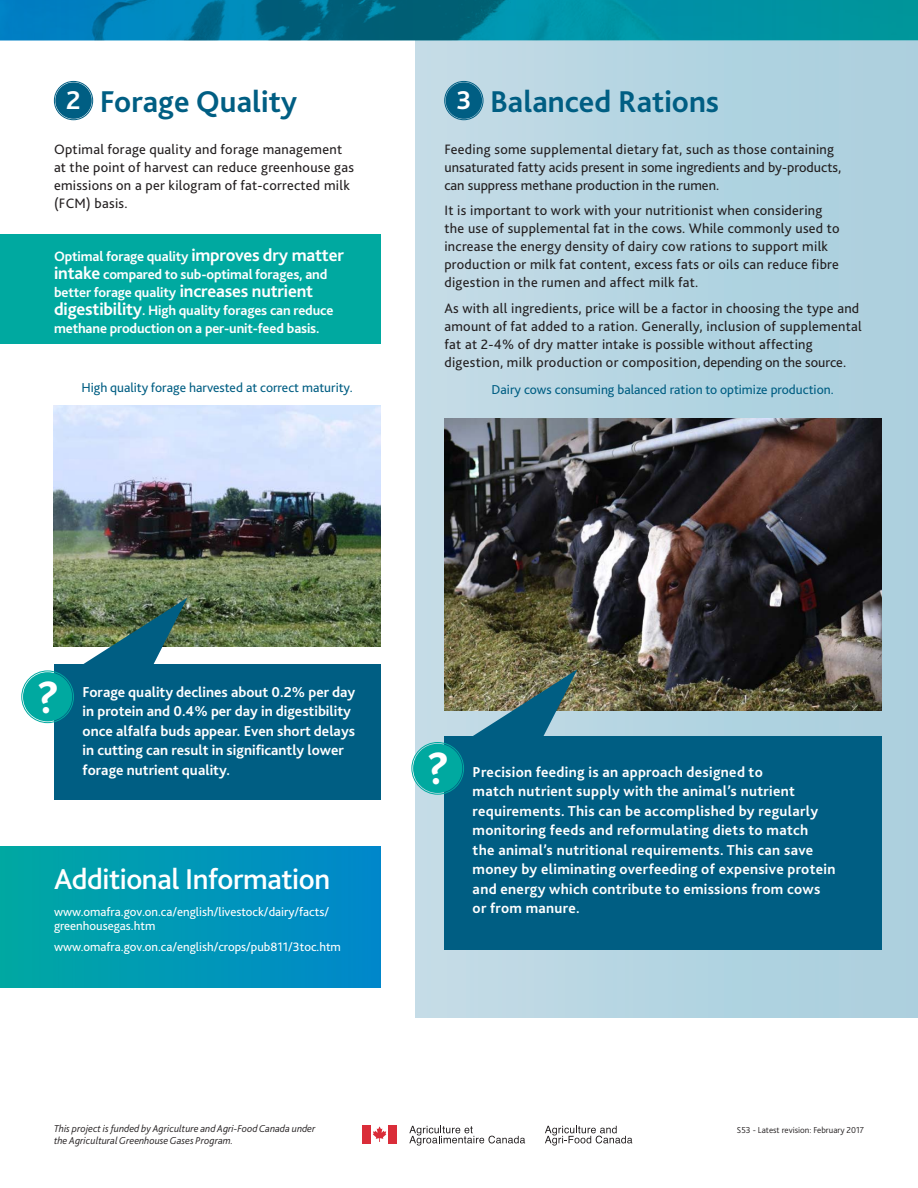
<style>
.page{position:relative;width:918px;height:1188px;background:#fff}
.page>*{position:absolute;margin:0;border:0;box-sizing:border-box;transform-origin:0 0}
.texte{font:700 47.7px "Bliss 2";color:#fff}
.titre_2_tom{font:700 31.5px "Bliss 2";color:#005e83}
.texte-2{font:500 30px "Bliss 2";letter-spacing:-.015em;color:#fff}
.t1{font:700 27px "Bliss 2";color:#fff}
.texte-3{font:700 15px/19.5px "Bliss 2";letter-spacing:.02em;color:#fff}
.texte-4{font:700 15px/19.5px "Bliss 2";color:#fff}
.texte-5{font:14.25px/18px "Bliss 2";letter-spacing:.02em;color:#231f20}
.texte-6{font:700 14.25px/18px "Bliss 2";letter-spacing:-.01em;color:#fff}
.texte-7{font:14.25px/18px "Bliss 2";color:#231f20}
.Figures{font:13.5px "Bliss 2";color:#005e83}
.texte-8{font:12.75px/13.5px "Bliss 2";color:#fff}
.texte-9{font:italic 300 10.5px "Bliss 2";color:#231f20}
.t2{font:300 9px "Bliss 2";color:#231f20}
.s1{font-size:18px}
</style>
<div class="page">
<svg style="left:415px;top:40px;width:503px;height:977px;background:#b5d4e1"></svg>
<div style="left:55px;top:82px;width:37px;height:37px;background:#005e83;border-radius:50%"></div>
<div style="left:54px;top:81px;width:39px;height:39px;border:1px solid #005e83;border-radius:50%"></div>
<img style="left:0;top:0;width:918px;height:40px">
<div style="left:54px;top:664px;width:326px;height:136px;background:#005e83"></div>
<div style="left:444px;top:736px;width:437px;height:214px;background:#005e83"></div>
<img style="left:54px;top:406px;width:326px;height:240px">
<img style="left:444px;top:418px;width:437px;height:292px">
<svg style="left:62px;top:598px;width:125px;height:94px"></svg>
<svg style="left:452px;top:669px;width:125px;height:95px"></svg>
<div style="left:23px;top:672px;width:49px;height:49px;background:#00a9a0;border-radius:50%"></div>
<div style="left:21px;top:671px;width:53px;height:52px;border:1px solid #00a9a0;border-radius:50%"></div>
<div style="left:413px;top:744px;width:49px;height:49px;background:#00a9a0;border-radius:50%"></div>
<div style="left:411px;top:742px;width:53px;height:53px;border:1px solid #00a9a0;border-radius:50%"></div>
<div style="left:446px;top:82px;width:36px;height:37px;background:#005e83;border-radius:50%"></div>
<div style="left:444px;top:81px;width:39px;height:39px;border:1px solid #005e83;border-radius:50%"></div>
<div style="left:0;top:847px;width:380px;height:140px;background:linear-gradient(to right,#00a8a3,#0087cb)"></div>
<div style="left:0;top:235px;width:380px;height:109px;background:#00a9a0"></div>
<div style="left:388px;top:1125px;width:9px;height:18px;background:#da2d39"></div>
<svg style="left:373px;top:1127px;width:13px;height:15px"></svg>
<div style="left:362px;top:1125px;width:9px;height:18px;background:#da2d39"></div>
<svg style="left:409px;top:1126px;width:116px;height:20px"></svg>
<svg style="left:545px;top:1126px;width:87px;height:20px"></svg>
<p class="t1" style="left:66px;top:83px;width:16px">2</p>
<p class="titre_2_tom" style="left:100px;top:82px;width:199px">Forage Quality</p>
<p class="texte-5" style="left:54px;top:140px;width:302px">Optimal forage quality and forage management at the point of harvest can reduce greenhouse gas emissions on a per kilogram of fat-corrected milk (FCM) basis.</p>
<p class="texte-6" style="left:54px;top:247px;width:291px">Optimal forage quality <span class="s1">improves dry matter intake</span> compared to sub-optimal forages, and better forage quality <span class="s1">increases nutrient digestibility</span>. High quality forages can reduce methane production on a per-unit-feed basis.</p>
<p class="t1" style="left:456px;top:83px;width:17px">3</p>
<p class="titre_2_tom" style="left:490px;top:82px;width:231px">Balanced Rations</p>
<p class="texte-7" style="left:444px;top:140px;width:398px">Feeding some supplemental dietary fat, such as those containing unsaturated fatty acids present in some ingredients and by-products, can suppress methane production in the rumen.</p>
<p class="texte-5" style="left:444px;top:201px;width:397px">It is important to work with your nutritionist when considering the use of supplemental fat in the cows. While commonly used to increase the energy density of dairy cow rations to support milk production or milk fat content, excess fats or oils can reduce fibre digestion in the rumen and affect milk fat.</p>
<p class="texte-5" style="left:444px;top:299px;width:419px">As with all ingredients, price will be a factor in choosing the type and amount of fat added to a ration. Generally, inclusion of supplemental fat at 2-4% of dry matter intake is possible without affecting digestion, milk production or composition, depending on the source.</p>
<p class="Figures" style="left:81px;top:379px;width:273px">High quality forage harvested at correct maturity.</p>
<p class="Figures" style="left:492px;top:381px;width:344px">Dairy cows consuming balanced ration to optimize production.</p>
<p class="texte" style="left:37px;top:667px;width:24px">?</p>
<p class="texte-4" style="left:83px;top:682px;width:274px">Forage quality declines about 0.2% per day in protein and 0.4% per day in digestibility once alfalfa buds appear. Even short delays in cutting can result in significantly lower forage nutrient quality.</p>
<p class="texte-2" style="left:54px;top:861px;width:278px">Additional Information</p>
<p class="texte-8" style="left:54px;top:905px;width:277px">www.omafra.gov.on.ca/english/livestock/dairy/facts/ greenhousegas.htm</p>
<p class="texte-8" style="left:54px;top:939px;width:289px">www.omafra.gov.on.ca/english/crops/pub811/3toc.htm</p>
<p class="texte" style="left:427px;top:739px;width:24px">?</p>
<p class="texte-3" style="left:473px;top:762px;width:364px">Precision feeding is an approach designed to<br>match nutrient supply with the animal’s nutrient requirements. This can be accomplished by regularly monitoring feeds and reformulating diets to match<br>the animal’s nutritional requirements. This can save money by eliminating overfeeding of expensive protein and energy which contribute to emissions from cows or from manure.</p>
<p class="texte-9" style="left:54px;top:1122px;width:263px">This project is funded by Agriculture and Agri-Food Canada under</p>
<p class="t2" style="left:737px;top:1125px;width:129px">S53 - Latest revision: February 2017</p>
<p class="texte-9" style="left:54px;top:1134px;width:181px">the Agricultural Greenhouse Gases Program.</p>
</div>
